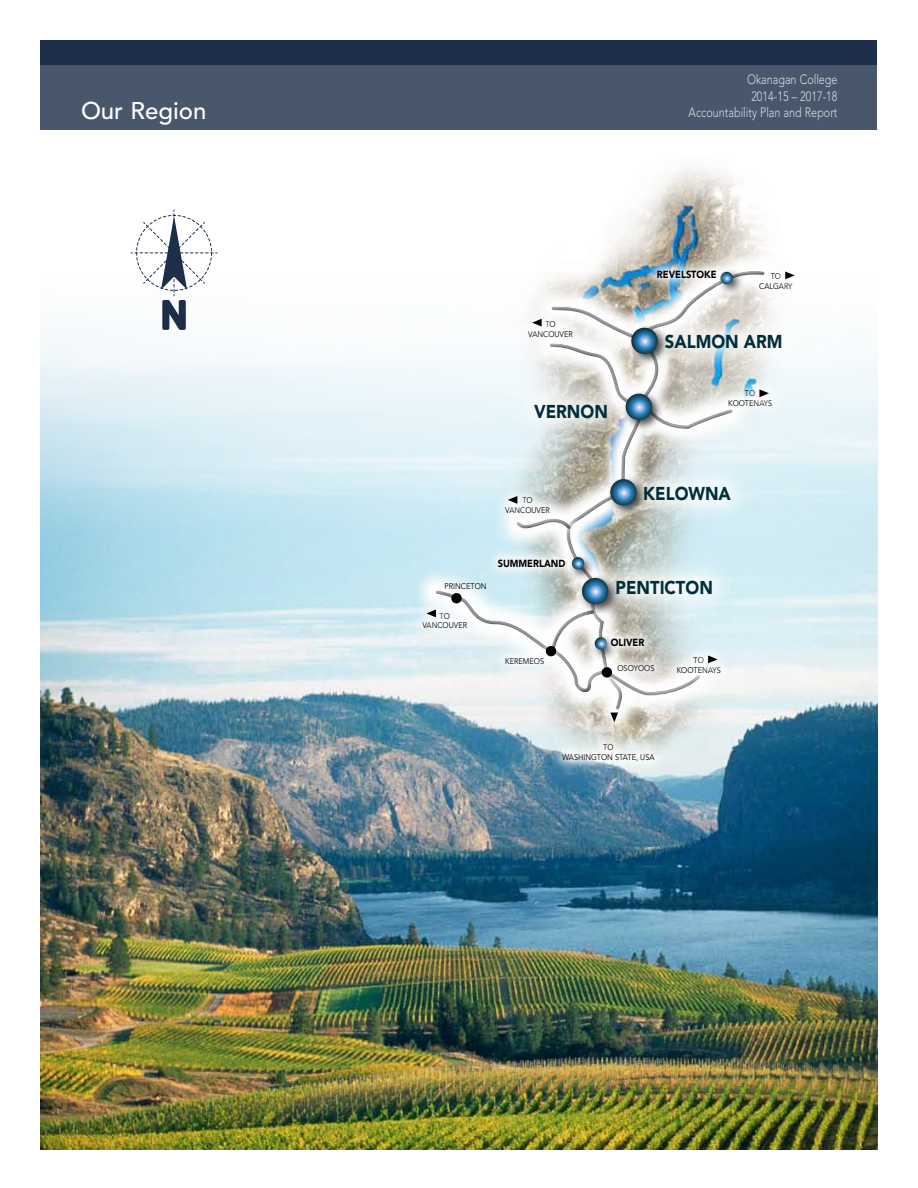
<style>
.page{position:relative;width:918px;height:1188px;background:#fff}
.page>*{position:absolute;margin:0;border:0;box-sizing:border-box;transform-origin:0 0}
.t1{font:500 24px "Avenir";color:#fff}
.t2{font:900 18.45px "Avenir";color:#002f3c;scale:.9 1}
.t3{font:300 13.5px/16.2px "Avenir";color:#fff;text-align:right;scale:.8 1}
.t4{font:900 10.2px "Avenir";color:#000;scale:.9 1}
.t5{font:8.25px/9.9px "Avenir";color:#000;text-align:center;scale:.9 1}
</style>
<div class="page">
<img style="left:40px;top:209px;width:838px;height:940px">
<svg style="left:550px;top:755px;width:117px;height:17px"></svg>
<img style="left:436px;top:168px;width:412px;height:587px">
<svg style="left:412px;top:246px;width:377px;height:488px"></svg>
<svg style="left:554px;top:259px;width:223px;height:463px"></svg>
<div style="left:566px;top:268px;width:201px;height:443px;background:#000;opacity:.75"></div>
<svg style="left:423px;top:578px;width:289px;height:130px"></svg>
<svg style="left:504px;top:506px;width:79px;height:35px"></svg>
<div style="left:516px;top:516px;width:57px;height:12px;background:#fff"></div>
<div style="left:516px;top:520px;width:57px;height:9px;background:#000;opacity:.75"></div>
<svg style="left:632px;top:418px;width:113px;height:23px"></svg>
<div style="left:537px;top:331px;width:117px;height:89px;background:#ebefef"></div>
<svg style="left:539px;top:294px;width:113px;height:59px"></svg>
<svg style="left:549px;top:305px;width:185px;height:125px"></svg>
<div style="left:551px;top:304px;width:91px;height:32px;background:#fff;opacity:.75"></div>
<div style="left:551px;top:309px;width:91px;height:33px;background:#000;opacity:.75"></div>
<div style="left:717px;top:268px;width:28px;height:28px;background:#000;opacity:.75"></div>
<svg style="left:729px;top:272px;width:4px;height:12px"></svg>
<div style="left:568px;top:553px;width:28px;height:28px;background:#000;opacity:.75"></div>
<svg style="left:578px;top:557px;width:6px;height:13px"></svg>
<svg style="left:747px;top:261px;width:58px;height:41px"></svg>
<img style="left:645px;top:257px;width:84px;height:34px">
<svg style="left:485px;top:546px;width:93px;height:34px"></svg>
<div style="left:665px;top:645px;width:68px;height:41px;background:linear-gradient(to bottom,#daedf6,#fdf9f6)"></div>
<svg style="left:716px;top:378px;width:68px;height:40px"></svg>
<svg style="left:516px;top:308px;width:69px;height:41px"></svg>
<svg style="left:493px;top:485px;width:69px;height:40px"></svg>
<svg style="left:410px;top:600px;width:16px;height:41px"></svg>
<svg style="left:641px;top:309px;width:166px;height:64px"></svg>
<svg style="left:619px;top:461px;width:136px;height:64px"></svg>
<svg style="left:510px;top:380px;width:122px;height:64px"></svg>
<svg style="left:591px;top:555px;width:146px;height:64px"></svg>
<div style="left:578px;top:574px;width:42px;height:42px;background:#000;opacity:.75"></div>
<svg style="left:582px;top:578px;width:26px;height:26px"></svg>
<div style="left:607px;top:475px;width:42px;height:43px;background:#000;opacity:.75"></div>
<svg style="left:610px;top:479px;width:27px;height:27px"></svg>
<div style="left:622px;top:390px;width:42px;height:42px;background:#000;opacity:.75"></div>
<svg style="left:626px;top:394px;width:26px;height:26px"></svg>
<div style="left:628px;top:324px;width:42px;height:42px;background:#000;opacity:.75"></div>
<svg style="left:631px;top:328px;width:27px;height:26px"></svg>
<svg style="left:415px;top:598px;width:11px;height:31px"></svg>
<svg style="left:426px;top:583px;width:276px;height:113px"></svg>
<svg style="left:695px;top:644px;width:35px;height:31px"></svg>
<svg style="left:708px;top:655px;width:10px;height:8px"></svg>
<svg style="left:598px;top:700px;width:32px;height:34px"></svg>
<svg style="left:610px;top:713px;width:8px;height:9px"></svg>
<svg style="left:496px;top:484px;width:34px;height:32px"></svg>
<svg style="left:508px;top:496px;width:9px;height:8px"></svg>
<svg style="left:747px;top:377px;width:34px;height:32px"></svg>
<svg style="left:759px;top:389px;width:10px;height:8px"></svg>
<div style="left:520px;top:307px;width:34px;height:32px;background:#fff"></div>
<svg style="left:532px;top:319px;width:10px;height:8px"></svg>
<div style="left:773px;top:260px;width:34px;height:31px;background:#fff"></div>
<svg style="left:785px;top:272px;width:10px;height:7px"></svg>
<div style="left:40px;top:40px;width:838px;height:40px;background:#1c2e49"></div>
<div style="left:40px;top:65px;width:838px;height:65px;background:#49576d"></div>
<svg style="left:131px;top:210px;width:86px;height:120px"></svg>
<h1 class="t1" style="left:81px;top:97px;width:127px">Our Region</h1>
<h3 class="t3" style="left:689px;top:72px;width:188px">Okanagan College<br>2014-15 – 2017-18<br>Accountability Plan and Report</h3>
<p class="t5" style="left:528px;top:319px;width:51px">TO<br>VANCOUVER</p>
<h2 class="t2" style="left:534px;top:401px;width:84px">VERNON</h2>
<p class="t4" style="left:657px;top:268px;width:68px">REVELSTOKE</p>
<p class="t5" style="left:759px;top:272px;width:39px">TO<br>CALGARY</p>
<h2 class="t2" style="left:665px;top:330px;width:132px">SALMON ARM</h2>
<p class="t5" style="left:728px;top:389px;width:51px">TO<br>KOOTENAYS</p>
<p class="t5" style="left:505px;top:496px;width:51px">TO<br>VANCOUVER</p>
<p class="t5" style="left:445px;top:581px;width:48px">PRINCETON</p>
<p class="t5" style="left:423px;top:611px;width:51px">TO<br>VANCOUVER</p>
<p class="t4" style="left:498px;top:557px;width:77px">SUMMERLAND</p>
<p class="t5" style="left:505px;top:656px;width:45px">KEREMEOS</p>
<h2 class="t2" style="left:643px;top:482px;width:99px">KELOWNA</h2>
<h2 class="t2" style="left:616px;top:576px;width:110px">PENTICTON</h2>
<p class="t4" style="left:611px;top:636px;width:39px">OLIVER</p>
<p class="t5" style="left:617px;top:664px;width:43px">OSOYOOS</p>
<p class="t5" style="left:677px;top:656px;width:51px">TO<br>KOOTENAYS</p>
<p class="t5" style="left:562px;top:742px;width:104px">TO<br>WASHINGTON STATE, USA</p>
</div>
